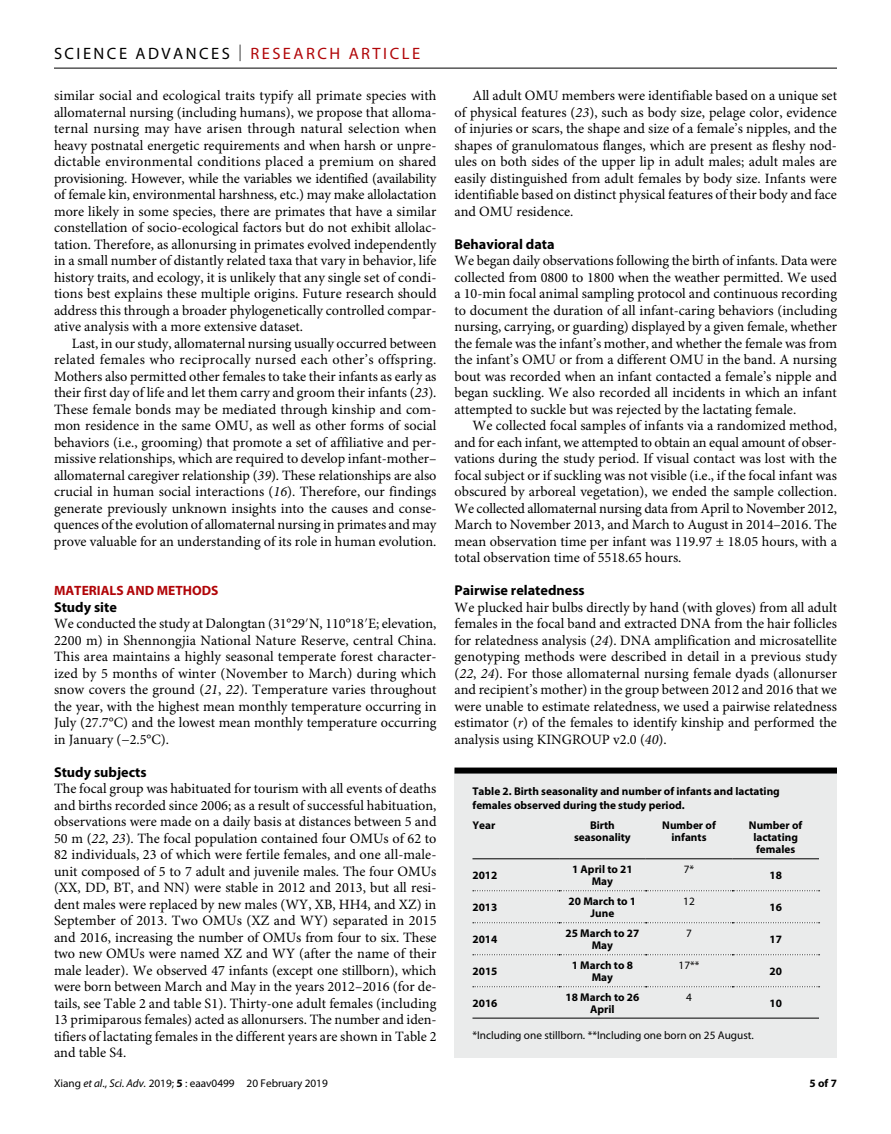
<style>
.page{position:relative;width:891px;height:1134px;background:#fff}
.page>*{position:absolute;margin:0;border:0;box-sizing:border-box;transform-origin:0 0}
.t1{font:16.5px "Myriad Pro";letter-spacing:.15em;color:#000}
.t2{font:14.25px/16.5px "Minion Pro";color:#000;text-align:justify}
.t3{font:700 14.25px "Myriad Pro";color:#000}
.t4{font:700 13.5px "Myriad Pro";color:#b10508}
.t5{font:700 11.25px/12px "Myriad Pro";color:#000;text-align:center}
.t6{font:11.25px "Myriad Pro";color:#000}
.s1{font-weight:300}
.s2{color:#b10508}
.s3{font-style:italic}
.s4{font-family:"STIX General"}
.s5{font-weight:700}
</style>
<div class="page">
<hr style="left:54px;top:68px;width:783px;height:1px;background:#000">
<div style="left:454px;top:769px;width:383px;height:289px;background:#eaebeb"></div>
<div style="left:454px;top:768px;width:383px;height:6px;background:#000"></div>
<hr style="left:472px;top:1018px;width:347px;height:1px;background:#000">
<hr style="left:472px;top:859px;width:87px;height:1px;background:#000">
<hr style="left:559px;top:859px;width:87px;height:1px;background:#000">
<hr style="left:646px;top:859px;width:86px;height:1px;background:#000">
<hr style="left:732px;top:859px;width:87px;height:1px;background:#000">
<svg style="left:473px;top:890px;width:347px;height:1px"></svg>
<svg style="left:473px;top:922px;width:347px;height:1px"></svg>
<svg style="left:473px;top:954px;width:347px;height:1px"></svg>
<svg style="left:473px;top:986px;width:347px;height:1px"></svg>
<p class="t1" style="left:54px;top:40px;width:368px">SCIENCE ADVANCES <span class="s1">|</span> <span class="s2">RESEARCH ARTICLE</span></p>
<p class="t2" style="left:54px;top:89px;width:384px">similar social and ecological traits typify all primate species with allomaternal nursing (including humans), we propose that alloma&shy;ternal nursing may have arisen through natural selection when heavy postnatal energetic requirements and when harsh or unpre&shy;dictable environmental conditions placed a premium on shared provisioning. However, while the variables we identified (availability of female kin, environmental harshness, etc.) may make allolactation more likely in some species, there are primates that have a similar constellation of socio-ecological factors but do not exhibit allolac&shy;tation. Therefore, as allonursing in primates evolved independently in a small number of distantly related taxa that vary in behavior, life history traits, and ecology, it is unlikely that any single set of condi&shy;tions best explains these multiple origins. Future research should address this through a broader phylogenetically controlled compar&shy;ative analysis with a more extensive dataset.</p>
<p class="t2" style="left:54px;top:336px;width:384px;text-indent:18px">Last, in our study, allomaternal nursing usually occurred between related females who reciprocally nursed each other’s offspring.<br>Mothers also permitted other females to take their infants as early as their first day of life and let them carry and groom their infants (<span class="s3">23</span>).<br>These female bonds may be mediated through kinship and com&shy;mon residence in the same OMU, as well as other forms of social behaviors (i.e., grooming) that promote a set of affiliative and per&shy;missive relationships, which are required to develop infant-mother– allomaternal caregiver relationship (<span class="s3">39</span>). These relationships are also crucial in human social interactions (<span class="s3">16</span>). Therefore, our findings generate previously unknown insights into the causes and conse&shy;quences of the evolution of allomaternal nursing in primates and may prove valuable for an understanding of its role in human evolution.</p>
<p class="t4" style="left:54px;top:580px;width:166px">MATERIALS AND METHODS</p>
<p class="t3" style="left:54px;top:595px;width:64px">Study site</p>
<p class="t2" style="left:54px;top:617px;width:384px">We conducted the study at Dalongtan (31°29<span class="s4">′</span>N, 110°18<span class="s4">′</span>E; elevation, 2200 m) in Shennongjia National Nature Reserve, central China.<br>This area maintains a highly seasonal temperate forest character&shy;ized by 5 months of winter (November to March) during which snow covers the ground (<span class="s3">21</span>, <span class="s3">22</span>). Temperature varies throughout the year, with the highest mean monthly temperature occurring in July (27.7°C) and the lowest mean monthly temperature occurring in January (−2.5°C).</p>
<p class="t3" style="left:54px;top:760px;width:94px">Study subjects</p>
<p class="t2" style="left:54px;top:782px;width:384px">The focal group was habituated for tourism with all events of deaths and births recorded since 2006; as a result of successful habituation, observations were made on a daily basis at distances between 5 and 50 m (<span class="s3">22</span>, <span class="s3">23</span>). The focal population contained four OMUs of 62 to 82 individuals, 23 of which were fertile females, and one all-male&shy;unit composed of 5 to 7 adult and juvenile males. The four OMUs (XX, DD, BT, and NN) were stable in 2012 and 2013, but all resi&shy;dent males were replaced by new males (WY, XB, HH4, and XZ) in September of 2013. Two OMUs (XZ and WY) separated in 2015 and 2016, increasing the number of OMUs from four to six. These two new OMUs were named XZ and WY (after the name of their male leader). We observed 47 infants (except one stillborn), which were born between March and May in the years 2012–2016 (for de&shy;tails, see Table 2 and table S1). Thirty-one adult females (including 13 primiparous females) acted as allonursers. The number and iden&shy;tifiers of lactating females in the different years are shown in Table 2 and table S4.</p>
<p class="t6" style="left:54px;top:1074px;width:275px">Xiang <span class="s3">et al</span>., <span class="s3">Sci. Adv.</span> 2019; <span class="s5">5</span> : eaav0499 20 February 2019</p>
<p class="t2" style="left:455px;top:89px;width:384px;text-indent:18px">All adult OMU members were identifiable based on a unique set of physical features (<span class="s3">23</span>), such as body size, pelage color, evidence of injuries or scars, the shape and size of a female’s nipples, and the shapes of granulomatous flanges, which are present as fleshy nod&shy;ules on both sides of the upper lip in adult males; adult males are easily distinguished from adult females by body size. Infants were identifiable based on distinct physical features of their body and face and OMU residence.</p>
<p class="t3" style="left:455px;top:232px;width:102px">Behavioral data</p>
<p class="t2" style="left:455px;top:254px;width:384px">We began daily observations following the birth of infants. Data were collected from 0800 to 1800 when the weather permitted. We used a 10-min focal animal sampling protocol and continuous recording to document the duration of all infant-caring behaviors (including nursing, carrying, or guarding) displayed by a given female, whether the female was the infant’s mother, and whether the female was from the infant’s OMU or from a different OMU in the band. A nursing bout was recorded when an infant contacted a female’s nipple and began suckling. We also recorded all incidents in which an infant attempted to suckle but was rejected by the lactating female.</p>
<p class="t2" style="left:455px;top:419px;width:384px;text-indent:18px">We collected focal samples of infants via a randomized method, and for each infant, we attempted to obtain an equal amount of obser&shy;vations during the study period. If visual contact was lost with the focal subject or if suckling was not visible (i.e., if the focal infant was obscured by arboreal vegetation), we ended the sample collection.<br>We collected allomaternal nursing data from April to November 2012, March to November 2013, and March to August in 2014–2016. The mean observation time per infant was 119.97 ± 18.05 hours, with a total observation time of 5518.65 hours.</p>
<p class="t3" style="left:455px;top:579px;width:132px">Pairwise relatedness</p>
<p class="t2" style="left:455px;top:600px;width:384px">We plucked hair bulbs directly by hand (with gloves) from all adult females in the focal band and extracted DNA from the hair follicles for relatedness analysis (<span class="s3">24</span>). DNA amplification and microsatellite genotyping methods were described in detail in a previous study (<span class="s3">22</span>, <span class="s3">24</span>). For those allomaternal nursing female dyads (allonurser and recipient’s mother) in the group between 2012 and 2016 that we were unable to estimate relatedness, we used a pairwise relatedness estimator (<span class="s3">r</span>) of the females to identify kinship and performed the analysis using KINGROUP v2.0 (<span class="s3">40</span>).</p>
<p class="t5" style="left:472px;top:783px;width:309px;line-height:14.2px;text-align:left">Table 2. Birth seasonality and number of infants and lactating females observed during the study period.</p>
<p class="t5" style="left:472px;top:818px;width:24px">Year</p>
<p class="t5" style="left:574px;top:818px;width:58px">Birth seasonality</p>
<p class="t5" style="left:662px;top:818px;width:55px">Number of infants</p>
<p class="t5" style="left:749px;top:818px;width:55px">Number of lactating females</p>
<p class="t5" style="left:473px;top:868px;width:26px">2012</p>
<p class="t5" style="left:572px;top:862px;width:62px">1 April to 21<br>May</p>
<p class="t6" style="left:684px;top:860px;width:12px">7*</p>
<p class="t5" style="left:769px;top:868px;width:14px">18</p>
<p class="t5" style="left:473px;top:900px;width:26px">2013</p>
<p class="t5" style="left:569px;top:894px;width:69px">20 March to 1<br>June</p>
<p class="t6" style="left:683px;top:892px;width:13px">12</p>
<p class="t5" style="left:473px;top:932px;width:26px">2014</p>
<p class="t5" style="left:566px;top:926px;width:75px">25 March to 27<br>May</p>
<p class="t6" style="left:686px;top:924px;width:7px">7</p>
<p class="t5" style="left:473px;top:964px;width:26px">2015</p>
<p class="t5" style="left:572px;top:958px;width:63px">1 March to 8<br>May</p>
<p class="t6" style="left:679px;top:956px;width:22px">17**</p>
<p class="t5" style="left:473px;top:996px;width:26px">2016</p>
<p class="t5" style="left:566px;top:990px;width:75px">18 March to 26<br>April</p>
<p class="t6" style="left:686px;top:988px;width:7px">4</p>
<p class="t6" style="left:473px;top:1027px;width:283px">*Including one stillborn. **Including one born on 25 August.</p>
<p class="t5" style="left:769px;top:900px;width:14px">16</p>
<p class="t5" style="left:769px;top:932px;width:14px">17</p>
<p class="t5" style="left:769px;top:964px;width:14px">20</p>
<p class="t5" style="left:769px;top:996px;width:14px">10</p>
<p class="t5" style="left:810px;top:1076px;width:29px">5 of 7</p>
</div>
